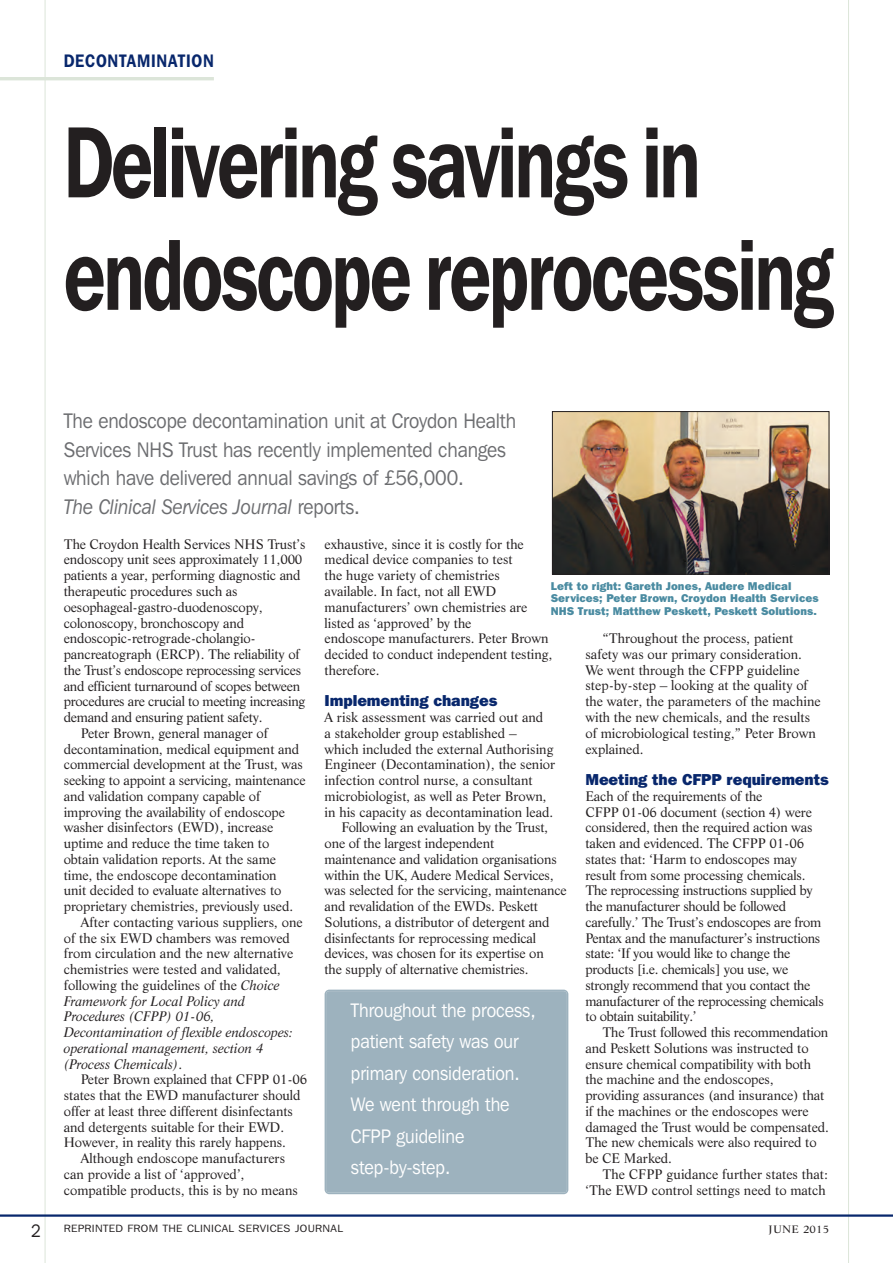
<style>
.page{position:relative;width:893px;height:1263px;background:#fff}
.page>*{position:absolute;margin:0;border:0;box-sizing:border-box;transform-origin:0 0}
.t1{font:600 100.5px/112.5px "Franklin Gothic IT Cby BT";letter-spacing:-.03em;color:#231f20;scale:.72 1}
.t2{font:21px/28.5px "Franklin Gothic IT Cby BT";letter-spacing:-.005em;color:#6c6d70;scale:.92 1}
.t3{font:19.5px/31.5px "Franklin Gothic IT Cby BT";color:#fff;scale:.92 1}
.t4{font:600 18px "Franklin Gothic IT Cby BT";letter-spacing:.05em;color:#08276c;scale:.87 1}
.t5{font:18px "Franklin Gothic IT Cby BT";color:#231f20;scale:.91 1}
.t6{font:800 15.75px "Franklin Gothic IT Cby BT";letter-spacing:-.005em;color:#08276c}
.t7{font:13.5px/15.8px "Life BT";letter-spacing:-.005em;color:#231f20}
.t8{font:italic 13.5px "Life BT";color:#231f20}
.t9{font:800 11.25px/12.8px "Franklin Gothic IT Cby BT";letter-spacing:.005em;color:#4a8ba1}
.t10{font:10.5px "Franklin Gothic IT Cby BT";letter-spacing:.03em;color:#231f20;scale:1.1 1}
.t11{font:10.5px "Life BT";letter-spacing:.015em;color:#231f20;scale:1.1 1}
.s1{font-style:italic}
.s2{font-style:normal}
</style>
<div class="page">
<hr style="left:848px;top:0;width:1px;height:1263px;background:#dce5d9">
<hr style="left:45px;top:0;width:1px;height:1263px;background:#dce5d9">
<hr style="left:0;top:1214px;width:893px;height:3px;background:#08276c">
<hr style="left:0;top:77px;width:214px;height:3px;background:#dce5d9">
<img style="left:554px;top:413px;width:273px;height:159px">
<div style="left:552px;top:411px;width:277px;height:163px;border:1px solid #231f20"></div>
<div style="left:325px;top:990px;width:243px;height:204px;background:#9db2be"></div>
<h3 class="t4" style="left:64px;top:55px;width:174px">DECONTAMINATION</h3>
<h1 class="t1" style="left:64px;top:115px;width:1071px">Delivering savings in endoscope reprocessing</h1>
<h3 class="t5" style="left:31px;top:1225px;width:12px">2</h3>
<h2 class="t2" style="left:64px;top:409px;width:493px">The endoscope decontamination unit at Croydon Health Services NHS Trust has recently implemented changes which have delivered annual savings of £56,000.<br><span class="s1">The Clinical Services Journal</span> reports.</h2>
<p class="t7" style="left:64px;top:537px;width:243px">The Croydon Health Services NHS Trust’s</p>
<p class="t7" style="left:64px;top:553px;width:240px">endoscopy unit sees approximately 11,000</p>
<p class="t7" style="left:64px;top:569px;width:238px">patients a year, performing diagnostic and</p>
<p class="t7" style="left:64px;top:584px;width:175px">therapeutic procedures such as</p>
<p class="t7" style="left:64px;top:600px;width:201px">oesophageal-gastro-duodenoscopy,</p>
<p class="t7" style="left:64px;top:616px;width:182px">colonoscopy, bronchoscopy and</p>
<p class="t7" style="left:64px;top:632px;width:194px">endoscopic-retrograde-cholangio-</p>
<p class="t7" style="left:64px;top:647px;width:237px">pancreatograph (ERCP). The reliability of</p>
<p class="t7" style="left:64px;top:663px;width:239px">the Trust’s endoscope reprocessing services</p>
<p class="t7" style="left:64px;top:679px;width:238px">and efficient turnaround of scopes between</p>
<p class="t7" style="left:64px;top:695px;width:243px">procedures are crucial to meeting increasing</p>
<p class="t7" style="left:64px;top:710px;width:200px">demand and ensuring patient safety.</p>
<p class="t7" style="left:81px;top:726px;width:189px">Peter Brown, general manager of</p>
<p class="t7" style="left:64px;top:742px;width:237px">decontamination, medical equipment and</p>
<p class="t7" style="left:64px;top:758px;width:241px">commercial development at the Trust, was</p>
<p class="t7" style="left:64px;top:773px;width:243px">seeking to appoint a servicing, maintenance</p>
<p class="t7" style="left:64px;top:789px;width:198px">and validation company capable of</p>
<p class="t7" style="left:64px;top:805px;width:223px">improving the availability of endoscope</p>
<p class="t7" style="left:64px;top:821px;width:211px">washer disinfectors (EWD), increase</p>
<p class="t7" style="left:64px;top:837px;width:207px">uptime and reduce the time taken to</p>
<p class="t7" style="left:64px;top:852px;width:214px">obtain validation reports. At the same</p>
<p class="t7" style="left:64px;top:868px;width:214px">time, the endoscope decontamination</p>
<p class="t7" style="left:64px;top:884px;width:219px">unit decided to evaluate alternatives to</p>
<p class="t7" style="left:64px;top:900px;width:231px">proprietary chemistries, previously used.</p>
<p class="t7" style="left:81px;top:915px;width:223px">After contacting various suppliers, one</p>
<p class="t7" style="left:64px;top:931px;width:228px">of the six EWD chambers was removed</p>
<p class="t7" style="left:64px;top:947px;width:231px">from circulation and the new alternative</p>
<p class="t7" style="left:64px;top:963px;width:219px">chemistries were tested and validated,</p>
<p class="t7" style="left:64px;top:978px;width:218px">following the guidelines of the <span class="s1">Choice</span></p>
<p class="t8" style="left:64px;top:995px;width:183px">Framework for Local Policy and</p>
<p class="t8" style="left:64px;top:1011px;width:152px">Procedures (CFPP) 01-06,</p>
<p class="t8" style="left:64px;top:1027px;width:231px">Decontamination of flexible endoscopes:</p>
<p class="t8" style="left:64px;top:1043px;width:201px">operational management, section 4</p>
<p class="t8" style="left:64px;top:1058px;width:120px">(Process Chemicals)<span class="s2">.</span></p>
<p class="t7" style="left:81px;top:1073px;width:228px">Peter Brown explained that CFPP 01-06</p>
<p class="t7" style="left:64px;top:1089px;width:238px">states that the EWD manufacturer should</p>
<p class="t7" style="left:64px;top:1104px;width:231px">offer at least three different disinfectants</p>
<p class="t7" style="left:64px;top:1120px;width:222px">and detergents suitable for their EWD.</p>
<p class="t7" style="left:64px;top:1136px;width:224px">However, in reality this rarely happens.</p>
<p class="t7" style="left:81px;top:1152px;width:206px">Although endoscope manufacturers</p>
<p class="t7" style="left:64px;top:1167px;width:182px">can provide a list of ‘approved’,</p>
<p class="t7" style="left:64px;top:1183px;width:236px">compatible products, this is by no means</p>
<p class="t7" style="left:325px;top:537px;width:229px">exhaustive, since it is costly for the medical device companies to test<br>the huge variety of chemistries available. In fact, not all EWD manufacturers’ own chemistries are listed as ‘approved’ by the<br>endoscope manufacturers. Peter Brown decided to conduct independent testing, therefore.</p>
<p class="t6" style="left:325px;top:695px;width:174px">Implementing changes</p>
<p class="t7" style="left:325px;top:710px;width:220px">A risk assessment was carried out and</p>
<p class="t7" style="left:325px;top:726px;width:194px">a stakeholder group established –</p>
<p class="t7" style="left:325px;top:742px;width:231px">which included the external Authorising</p>
<p class="t7" style="left:325px;top:758px;width:232px">Engineer (Decontamination), the senior</p>
<p class="t7" style="left:325px;top:773px;width:210px">infection control nurse, a consultant</p>
<p class="t7" style="left:325px;top:789px;width:224px">microbiologist, as well as Peter Brown,</p>
<p class="t7" style="left:325px;top:805px;width:230px">in his capacity as decontamination lead.</p>
<p class="t7" style="left:342px;top:821px;width:208px">Following an evaluation by the Trust,</p>
<p class="t7" style="left:325px;top:836px;width:171px">one of the largest independent</p>
<p class="t7" style="left:325px;top:852px;width:234px">maintenance and validation organisations</p>
<p class="t7" style="left:325px;top:868px;width:231px">within the UK, Audere Medical Services,</p>
<p class="t7" style="left:325px;top:884px;width:244px">was selected for the servicing, maintenance</p>
<p class="t7" style="left:325px;top:899px;width:215px">and revalidation of the EWDs. Peskett</p>
<p class="t7" style="left:325px;top:915px;width:227px">Solutions, a distributor of detergent and</p>
<p class="t7" style="left:325px;top:931px;width:213px">disinfectants for reprocessing medical</p>
<p class="t7" style="left:325px;top:947px;width:221px">devices, was chosen for its expertise on</p>
<p class="t7" style="left:324px;top:963px;width:206px">the supply of alternative chemistries.</p>
<p class="t9" style="left:551px;top:580px;width:269px">Left to right: Gareth Jones, Audere Medical<br>Services; Peter Brown, Croydon Health Services<br>NHS Trust; Matthew Peskett, Peskett Solutions.</p>
<p class="t7" style="left:585px;top:632px;width:237px;text-indent:17px">“Throughout the process, patient safety was our primary consideration.<br>We went through the CFPP guideline step-by-step – looking at the quality of the water, the parameters of the machine with the new chemicals, and the results of microbiological testing,” Peter Brown explained.</p>
<p class="t6" style="left:585px;top:774px;width:245px">Meeting the CFPP requirements</p>
<p class="t7" style="left:585px;top:789px;width:240px">Each of the requirements of the<br>CFPP 01-06 document (section 4) were considered, then the required action was taken and evidenced. The CFPP 01-06 states that: ‘Harm to endoscopes may result from some processing chemicals.<br>The reprocessing instructions supplied by the manufacturer should be followed carefully.’ The Trust’s endoscopes are from Pentax and the manufacturer’s instructions state: ‘If you would like to change the products [i.e. chemicals] you use, we strongly recommend that you contact the manufacturer of the reprocessing chemicals to obtain suitability.’</p>
<p class="t7" style="left:585px;top:1025px;width:245px;text-indent:17px">The Trust followed this recommendation and Peskett Solutions was instructed to ensure chemical compatibility with both the machine and the endoscopes, providing assurances (and insurance) that if the machines or the endoscopes were damaged the Trust would be compensated.<br>The new chemicals were also required to be CE Marked.</p>
<p class="t7" style="left:585px;top:1167px;width:244px;text-align:right">The CFPP guidance further states that: ‘The EWD control settings need to match</p>
<h3 class="t3" style="left:351px;top:996px;width:202px">Throughout the process, patient safety was our primary consideration.<br>We went through the<br>CFPP guideline step-by-step.</h3>
<p class="t10" style="left:64px;top:1225px;width:255px">REPRINTED FROM THE CLINICAL SERVICES JOURNAL</p>
<p class="t11" style="left:769px;top:1225px;width:57px">JUNE 2015</p>
</div>
